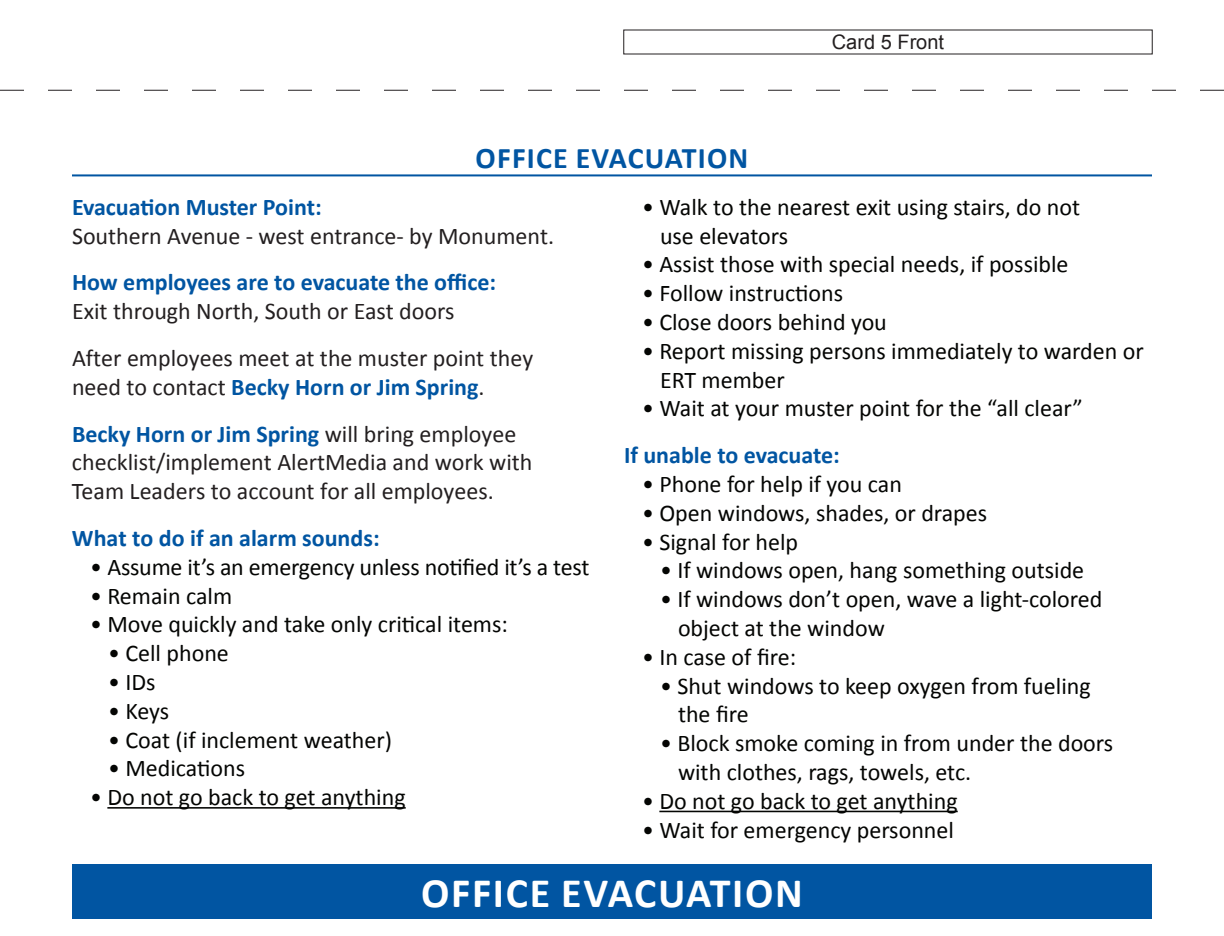
<style>
.page{position:relative;width:1224px;height:936px;background:#fff}
.page>*{position:absolute;margin:0;border:0;box-sizing:border-box;transform-origin:0 0}
.t1{font:700 42px "Calibri";letter-spacing:.04em;color:#fff}
.t2{font:700 30px "Calibri";letter-spacing:.04em;color:#0155a2}
.t3{font:24px/28.8px "Calibri";color:#040503}
.t4{font:24px/28.8px "Calibri";color:#231f20}
.t5{font:700 24px/28.8px "Calibri";color:#0155a2}
.Card-ID{font:20px "Arial";color:#231f20}
.s1{font-weight:700;color:#0155a2}
.s2{font-weight:400;color:#231f20}
</style>
<div class="page">
<svg style="left:0;top:90px;width:1224px;height:1px"></svg>
<div style="left:72px;top:864px;width:1080px;height:54px;background:#0155a2"></div>
<hr style="left:107px;top:807px;width:299px;height:2px;background:#040503">
<hr style="left:659px;top:811px;width:299px;height:1px;background:#040503">
<hr style="left:72px;top:174px;width:1080px;height:2px;background:#0155a2">
<p class="Card-ID" style="left:832px;top:29px;width:114px">Card 5 Front</p>
<p class="t2" style="left:476px;top:139px;width:274px">OFFICE EVACUATION</p>
<p class="t4" style="left:72px;top:192px;width:484px"><span class="s1">Evacuation Muster Point:<br></span>Southern Avenue - west entrance- by Monument.</p>
<p class="t5" style="left:72px;top:268px;width:426px">How employees are to evacuate the office:<br><span class="s2">Exit through North, South or East doors</span></p>
<p class="t4" style="left:72px;top:344px;width:463px">After employees meet at the muster point they need to contact <span class="s1">Becky Horn or Jim Spring</span>.</p>
<p class="t4" style="left:72px;top:419px;width:462px"><span class="s1">Becky Horn or Jim Spring</span> will bring employee checklist/implement AlertMedia and work with<br>Team Leaders to account for all employees.</p>
<p class="t5" style="left:72px;top:524px;width:309px">What to do if an alarm sounds:</p>
<p class="t3" style="left:90px;top:552px;width:501px">• Assume it’s an emergency unless notified it’s a test</p>
<p class="t3" style="left:90px;top:581px;width:144px">• Remain calm</p>
<p class="t3" style="left:90px;top:610px;width:419px">• Move quickly and take only critical items:</p>
<p class="t3" style="left:108px;top:639px;width:122px">• Cell phone</p>
<p class="t3" style="left:108px;top:668px;width:49px">• IDs</p>
<p class="t3" style="left:108px;top:696px;width:63px">• Keys</p>
<p class="t3" style="left:108px;top:725px;width:286px">• Coat (if inclement weather)</p>
<p class="t3" style="left:108px;top:754px;width:139px">• Medications</p>
<p class="t3" style="left:90px;top:783px;width:317px">• Do not go back to get anything</p>
<p class="t3" style="left:660px;top:192px;width:422px;text-indent:-18px">• Walk to the nearest exit using stairs, do not use elevators</p>
<p class="t3" style="left:642px;top:250px;width:428px">• Assist those with special needs, if possible</p>
<p class="t3" style="left:642px;top:279px;width:203px">• Follow instructions</p>
<p class="t3" style="left:642px;top:308px;width:246px">• Close doors behind you</p>
<p class="t3" style="left:660px;top:336px;width:485px;text-indent:-18px">• Report missing persons immediately to warden or<br>ERT member</p>
<p class="t3" style="left:642px;top:394px;width:443px">• Wait at your muster point for the “all clear”</p>
<p class="t5" style="left:624px;top:441px;width:217px">If unable to evacuate:</p>
<p class="t3" style="left:642px;top:470px;width:261px">• Phone for help if you can</p>
<p class="t3" style="left:642px;top:498px;width:347px">• Open windows, shades, or drapes</p>
<p class="t3" style="left:642px;top:527px;width:158px">• Signal for help</p>
<p class="t3" style="left:660px;top:556px;width:426px">• If windows open, hang something outside</p>
<p class="t3" style="left:678px;top:585px;width:426px;text-indent:-18px">• If windows don’t open, wave a light-colored object at the window</p>
<p class="t3" style="left:642px;top:642px;width:156px">• In case of fire:</p>
<p class="t3" style="left:678px;top:671px;width:414px;text-indent:-18px">• Shut windows to keep oxygen from fueling the fire</p>
<p class="t3" style="left:678px;top:729px;width:437px;text-indent:-18px">• Block smoke coming in from under the doors with clothes, rags, towels, etc.</p>
<p class="t3" style="left:642px;top:786px;width:317px">• Do not go back to get anything</p>
<p class="t3" style="left:642px;top:815px;width:313px">• Wait for emergency personnel</p>
<p class="t1" style="left:421px;top:866px;width:383px">OFFICE EVACUATION</p>
</div>
